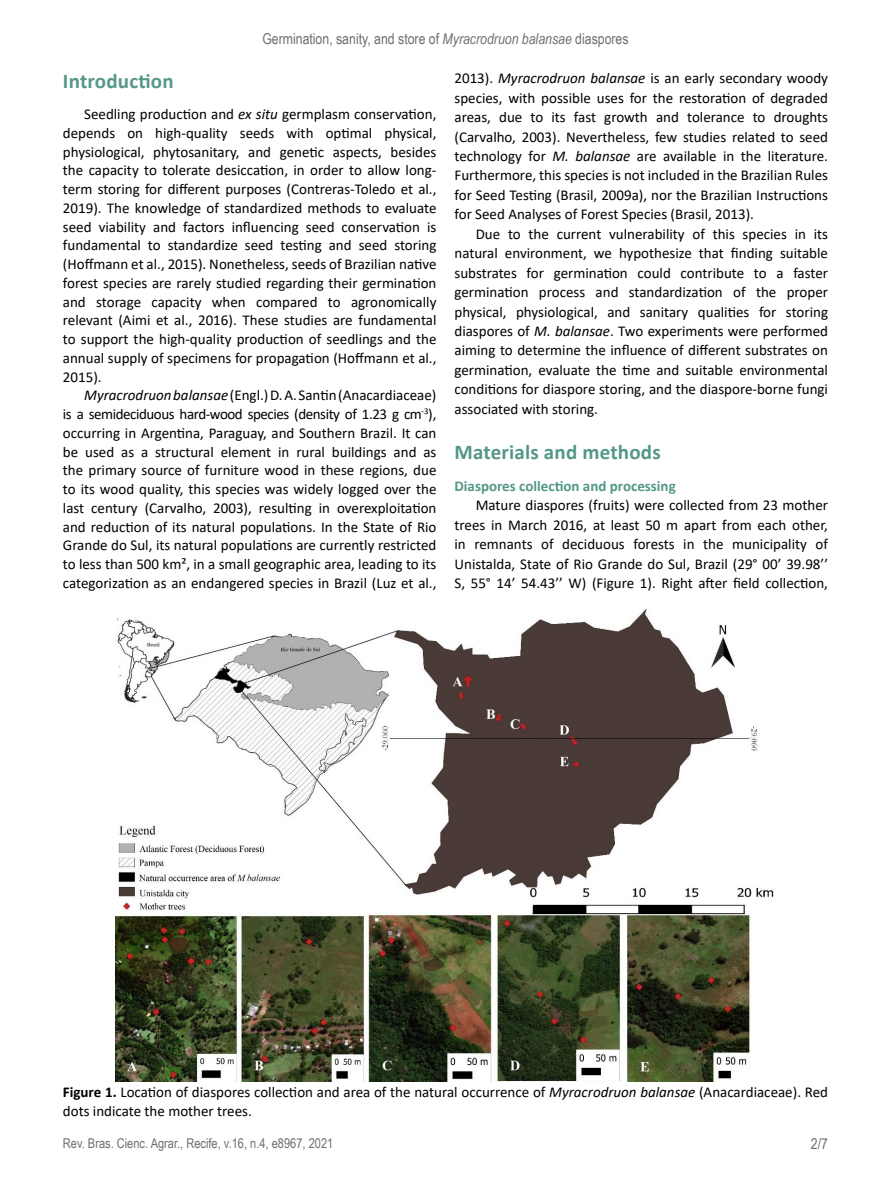
<style>
.page{position:relative;width:891px;height:1188px;background:#fff}
.page>*{position:absolute;margin:0;border:0;box-sizing:border-box;transform-origin:0 0}
.t1{font:700 21px "Calibri";letter-spacing:.01em;color:#549788}
.t2{font:15px/18.8px "Calibri";color:#000;text-align:justify}
.t3{font:15px "Arial Narrow";color:#706f6f}
.t4{font:700 15px "Calibri";color:#549788}
.t5{font:13.5px "Arial Narrow";color:#706f6f}
.s1{font-style:italic}
.s2{font-weight:700}
</style>
<div class="page">
<img style="left:115px;top:609px;width:659px;height:473px">
<p class="t3" style="left:262px;top:28px;width:368px">Germination, sanity, and store of <span class="s1">Myracrodruon balansae</span> diaspores</p>
<h1 class="t1" style="left:63px;top:66px;width:112px">Introduction</h1>
<p class="t2" style="left:63px;top:105px;width:375px;text-indent:21px">Seedling production and <span class="s1">ex situ</span> germplasm conservation, depends on high-quality seeds with optimal physical, physiological, phytosanitary, and genetic aspects, besides the capacity to tolerate desiccation, in order to allow long&shy;term storing for different purposes (Contreras-Toledo et al., 2019). The knowledge of standardized methods to evaluate seed viability and factors influencing seed conservation is fundamental to standardize seed testing and seed storing (Hoffmann et al., 2015). Nonetheless, seeds of Brazilian native forest species are rarely studied regarding their germination and storage capacity when compared to agronomically relevant (Aimi et al., 2016). These studies are fundamental to support the high-quality production of seedlings and the annual supply of specimens for propagation (Hoffmann et al., 2015).</p>
<p class="t2" style="left:63px;top:386px;width:375px;text-indent:21px"><span class="s1">Myracrodruon balansae</span> (Engl.) D. A. Santin (Anacardiaceae) is a semideciduous hard-wood species (density of 1.23 g cm<sup>-3</sup>), occurring in Argentina, Paraguay, and Southern Brazil. It can be used as a structural element in rural buildings and as the primary source of furniture wood in these regions, due to its wood quality, this species was widely logged over the last century (Carvalho, 2003), resulting in overexploitation and reduction of its natural populations. In the State of Rio Grande do Sul, its natural populations are currently restricted to less than 500 km², in a small geographic area, leading to its categorization as an endangered species in Brazil (Luz et al.,</p>
<p class="t2" style="left:455px;top:68px;width:375px;line-height:19.5px">2013). <span class="s1">Myracrodruon balansae</span> is an early secondary woody species, with possible uses for the restoration of degraded areas, due to its fast growth and tolerance to droughts (Carvalho, 2003). Nevertheless, few studies related to seed technology for <span class="s1">M. balansae</span> are available in the literature.<br>Furthermore, this species is not included in the Brazilian Rules for Seed Testing (Brasil, 2009a), nor the Brazilian Instructions for Seed Analyses of Forest Species (Brasil, 2013).</p>
<p class="t2" style="left:455px;top:224px;width:375px;line-height:19.5px;text-indent:21px">Due to the current vulnerability of this species in its natural environment, we hypothesize that finding suitable substrates for germination could contribute to a faster germination process and standardization of the proper physical, physiological, and sanitary qualities for storing diaspores of <span class="s1">M. balansae</span>. Two experiments were performed aiming to determine the influence of different substrates on germination, evaluate the time and suitable environmental conditions for diaspore storing, and the diaspore-borne fungi associated with storing.</p>
<h1 class="t1" style="left:454px;top:437px;width:208px">Materials and methods</h1>
<p class="t4" style="left:454px;top:475px;width:223px">Diaspores collection and processing</p>
<p class="t2" style="left:454px;top:495px;width:375px;line-height:19.5px;text-indent:21px">Mature diaspores (fruits) were collected from 23 mother trees in March 2016, at least 50 m apart from each other, in remnants of deciduous forests in the municipality of Unistalda, State of Rio Grande do Sul, Brazil (29° 00’ 39.98’’ S, 55° 14’ 54.43’’ W) (Figure 1). Right after field collection,</p>
<p class="t2" style="left:63px;top:1083px;width:767px"><span class="s2">Figure 1.</span> Location of diaspores collection and area of the natural occurrence of <span class="s1">Myracrodruon balansae</span> (Anacardiaceae). Red dots indicate the mother trees.</p>
<p class="t5" style="left:63px;top:1134px;width:272px">Rev. Bras. Cienc. Agrar., Recife, v.16, n.4, e8967, 2021</p>
<p class="t3" style="left:811px;top:1133px;width:19px">2/7</p>
</div>
